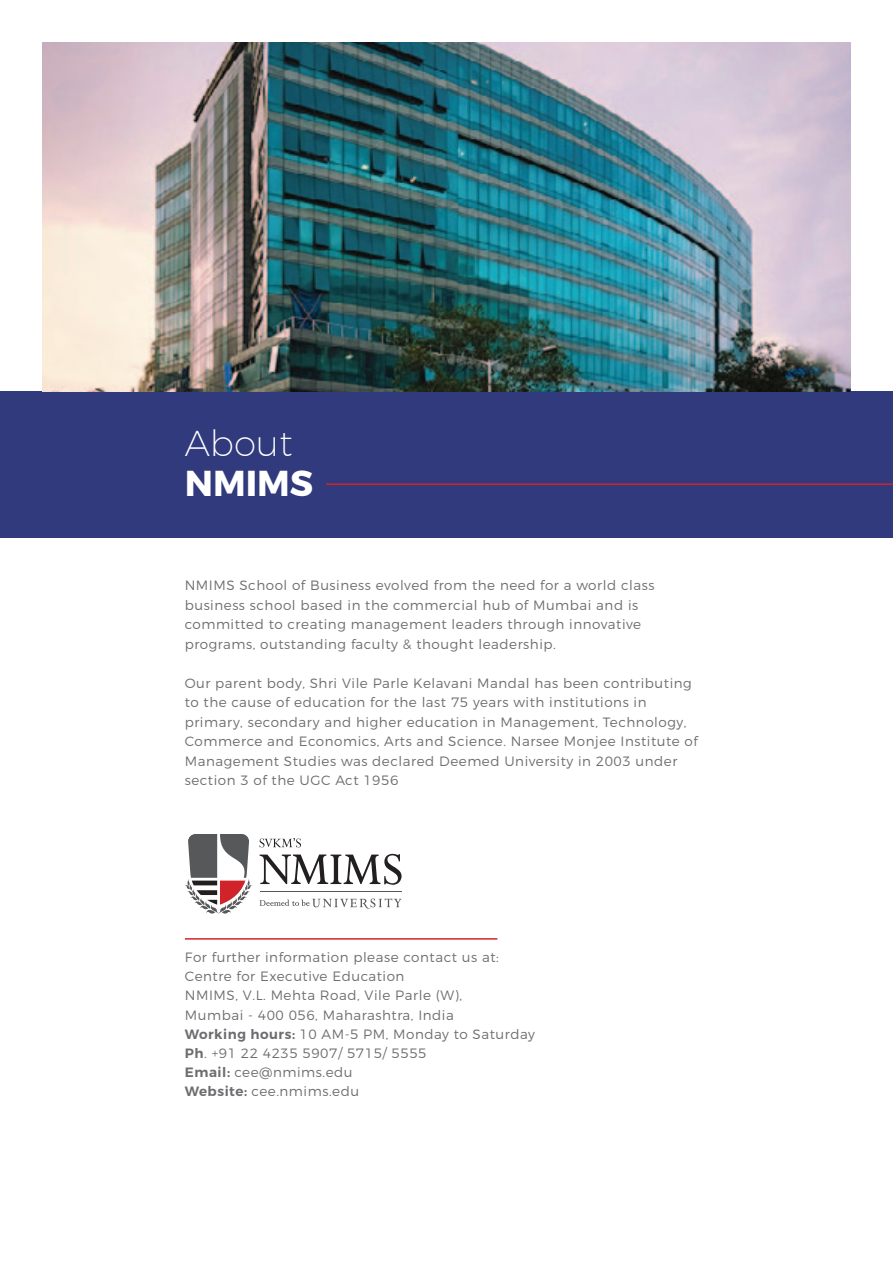
<style>
.page{position:relative;width:893px;height:1263px;background:#fff}
.page>*{position:absolute;margin:0;border:0;box-sizing:border-box;transform-origin:0 0}
.t1{font:200 36px "Montserrat";color:#fff}
.t2{font:700 36px "Montserrat";color:#fff}
.t3{font:300 13.5px/19.5px "Montserrat";letter-spacing:.04em;color:#6c6d70}
.s1{font-weight:600}
</style>
<div class="page">
<svg style="left:260px;top:854px;width:142px;height:31px"></svg>
<svg style="left:260px;top:838px;width:41px;height:9px"></svg>
<hr style="left:260px;top:891px;width:142px;height:1px;background:#57585a">
<svg style="left:185px;top:834px;width:67px;height:80px"></svg>
<svg style="left:260px;top:898px;width:142px;height:11px"></svg>
<hr style="left:185px;top:938px;width:312px;height:2px;background:#d1232a">
<div style="left:0;top:391px;width:893px;height:147px;background:#313a7d"></div>
<hr style="left:326px;top:483px;width:567px;height:2px;background:#d1232a">
<img style="left:43px;top:43px;width:807px;height:348px">
<h1 class="t1" style="left:185px;top:421px;width:109px">About</h1>
<h1 class="t2" style="left:185px;top:460px;width:130px">NMIMS</h1>
<p class="t3" style="left:185px;top:575px;width:471px">NMIMS School of Business evolved from the need for a world class business school based in the commercial hub of Mumbai and is committed to creating management leaders through innovative programs, outstanding faculty &amp; thought leadership.</p>
<p class="t3" style="left:185px;top:673px;width:514px">Our parent body, Shri Vile Parle Kelavani Mandal has been contributing to the cause of education for the last 75 years with institutions in primary, secondary and higher education in Management, Technology, Commerce and Economics, Arts and Science. Narsee Monjee Institute of Management Studies was declared Deemed University in 2003 under section 3 of the UGC Act 1956</p>
<p class="t3" style="left:185px;top:947px;width:351px">For further information please contact us at:<br>Centre for Executive Education<br>NMIMS, V.L. Mehta Road, Vile Parle (W),<br>Mumbai - 400 056, Maharashtra, India<br><span class="s1">Working hours:</span> 10 AM-5 PM, Monday to Saturday <span class="s1">Ph</span>. +91 22 4235 5907/ 5715/ 5555<br><span class="s1">Email:</span> cee@nmims.edu<br><span class="s1">Website:</span> cee.nmims.edu</p>
</div>
